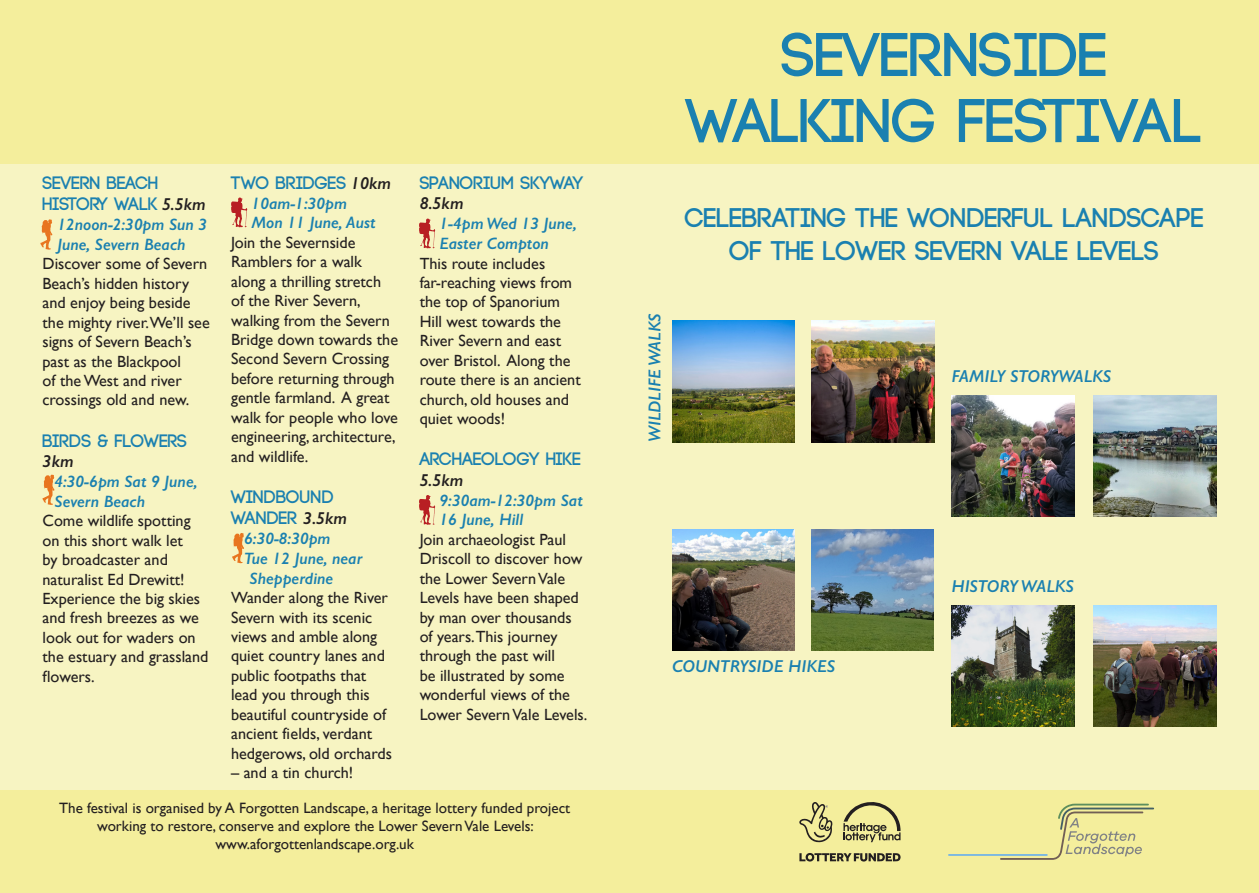
<style>
.page{position:relative;width:1259px;height:893px;background:#fff}
.page>*{position:absolute;margin:0;border:0;box-sizing:border-box;transform-origin:0 0}
.t1{font:700 61.5px "Code";color:#1a80b0}
.t2{font:700 27px/32.4px "Code";color:#1a80b0;text-align:center}
.t3{font:700 18px/21.6px "Code";color:#1a80b0}
.t4{font:italic 600 17.25px "Gill Sans";color:#1a80b0}
.t5{font:italic 600 17.25px "Gill Sans";color:#231f20}
.t6{font:italic 600 16.5px/19.8px "Gill Sans";color:#1a80b0}
.t7{font:16.2px/19.5px "Gill Sans";color:#231f20}
.t8{font:15px/18px "Gill Sans";color:#231f20;text-align:center}
.s1{font-family:"Gill Sans";font-weight:600;font-style:italic;font-size:17.25px;color:#231f20}
</style>
<div class="page">
<div style="left:0;top:0;width:1259px;height:872px;background:#f7f4c2"></div>
<img style="left:1093px;top:395px;width:123px;height:121px">
<div style="left:0;top:790px;width:1259px;height:103px;background:#f4ee9c"></div>
<div style="left:0;top:0;width:1259px;height:164px;background:#f4ee9c"></div>
<hr style="left:948px;top:854px;width:99px;height:2px;background:#77b6e4">
<svg style="left:1000px;top:804px;width:154px;height:56px"></svg>
<svg style="left:799px;top:853px;width:101px;height:8px"></svg>
<svg style="left:843px;top:802px;width:57px;height:40px"></svg>
<svg style="left:799px;top:802px;width:33px;height:41px"></svg>
<img style="left:811px;top:321px;width:123px;height:121px">
<img style="left:811px;top:529px;width:123px;height:121px">
<img style="left:672px;top:529px;width:122px;height:121px">
<img style="left:672px;top:321px;width:123px;height:121px">
<img style="left:951px;top:395px;width:123px;height:121px">
<img style="left:1093px;top:606px;width:123px;height:120px">
<img style="left:951px;top:606px;width:123px;height:120px">
<svg style="left:43px;top:475px;width:12px;height:30px"></svg>
<svg style="left:231px;top:197px;width:16px;height:30px"></svg>
<svg style="left:232px;top:533px;width:12px;height:30px"></svg>
<svg style="left:419px;top:219px;width:16px;height:30px"></svg>
<svg style="left:419px;top:495px;width:16px;height:30px"></svg>
<svg style="left:40px;top:219px;width:12px;height:31px"></svg>
<p class="t3" style="left:43px;top:172px;width:165px">SEVERN BEACH<br>HISTORY WALK <span class="s1">5.5km</span></p>
<p class="t6" style="left:57px;top:215px;width:151px">12noon-2:30pm Sun 3<br>June, Severn Beach</p>
<p class="t7" style="left:43px;top:254px;width:166px">Discover some of Severn<br>Beach’s hidden history</p>
<p class="t7" style="left:43px;top:293px;width:169px">and enjoy being beside the mighty river.We’ll see signs of Severn Beach’s past as the Blackpool<br>of the West and river crossings old and new.</p>
<p class="t3" style="left:43px;top:430px;width:146px">BIRDS &amp; FLOWERS</p>
<p class="t5" style="left:43px;top:451px;width:32px">3km</p>
<p class="t6" style="left:54px;top:471px;width:145px">4:30-6pm Sat 9 June,<br>Severn Beach</p>
<p class="t7" style="left:43px;top:511px;width:167px">Come wildlife spotting on this short walk let<br>by broadcaster and naturalist Ed Drewitt!<br>Experience the big skies and fresh breezes as we look out for waders on the estuary and grassland flowers.</p>
<p class="t3" style="left:231px;top:172px;width:161px">TWO BRIDGES <span class="s1">10km</span></p>
<p class="t6" style="left:251px;top:193px;width:97px">10am-1:30pm</p>
<p class="t6" style="left:251px;top:213px;width:126px">Mon 11 June, Aust</p>
<p class="t7" style="left:231px;top:232px;width:168px">Join the Severnside<br>Ramblers for a walk along a thrilling stretch of the River Severn, walking from the Severn<br>Bridge down towards the<br>Second Severn Crossing before returning through gentle farmland. A great walk for people who love engineering, architecture, and wildlife.</p>
<p class="t3" style="left:231px;top:486px;width:118px">WINDBOUND<br>WANDER <span class="s1">3.5km</span></p>
<p class="t6" style="left:244px;top:528px;width:88px">6:30-8:30pm</p>
<p class="t6" style="left:244px;top:548px;width:120px">Tue 12 June, near</p>
<p class="t6" style="left:249px;top:568px;width:85px">Shepperdine</p>
<p class="t7" style="left:231px;top:588px;width:162px">Wander along the River<br>Severn with its scenic views and amble along quiet country lanes and public footpaths that lead you through this beautiful countryside of ancient fields, verdant hedgerows, old orchards</p>
<p class="t7" style="left:231px;top:763px;width:124px">– and a tin church!</p>
<p class="t3" style="left:420px;top:172px;width:165px">SPANORIUM SKYWAY</p>
<p class="t5" style="left:420px;top:193px;width:45px">8.5km</p>
<p class="t6" style="left:439px;top:214px;width:139px">1-4pm Wed 13 June,<br>Easter Compton</p>
<p class="t7" style="left:420px;top:253px;width:163px">This route includes far-reaching views from the top of Spanorium<br>Hill west towards the<br>River Severn and east over Bristol. Along the route there is an ancient church, old houses and quiet woods!</p>
<p class="t3" style="left:420px;top:449px;width:163px">ARCHAEOLOGY HIKE</p>
<p class="t5" style="left:420px;top:469px;width:45px">5.5km</p>
<p class="t6" style="left:439px;top:490px;width:145px">9:30am-12:30pm Sat<br>16 June, Hill</p>
<p class="t7" style="left:420px;top:529px;width:169px">Join archaeologist Paul<br>Driscoll to discover how the Lower Severn Vale<br>Levels have been shaped by man over thousands of years.This journey through the past will<br>be illustrated by some wonderful views of the<br>Lower Severn Vale Levels.</p>
<p class="t8" style="left:59px;top:799px;width:512px">The festival is organised by A Forgotten Landscape, a heritage lottery funded project working to restore, conserve and explore the Lower Severn Vale Levels:</p>
<p class="t8" style="left:215px;top:835px;width:200px">www.aforgottenlandscape.org.uk</p>
<p class="t1" style="left:781px;top:24px;width:327px">SEVERNSIDE</p>
<p class="t1" style="left:686px;top:90px;width:517px">WALKING FESTIVAL</p>
<p class="t4" style="left:644px;top:442px;width:131px;rotate:-90deg">WILDLIFE WALKS</p>
<p class="t2" style="left:685px;top:203px;width:520px">CELEBRATING THE WONDERFUL LANDSCAPE<br>OF THE LOWER SEVERN VALE LEVELS</p>
<p class="t4" style="left:951px;top:366px;width:162px">FAMILY STORYWALKS</p>
<p class="t4" style="left:672px;top:655px;width:165px">COUNTRYSIDE HIKES</p>
<p class="t4" style="left:951px;top:575px;width:124px">HISTORY WALKS</p>
</div>
